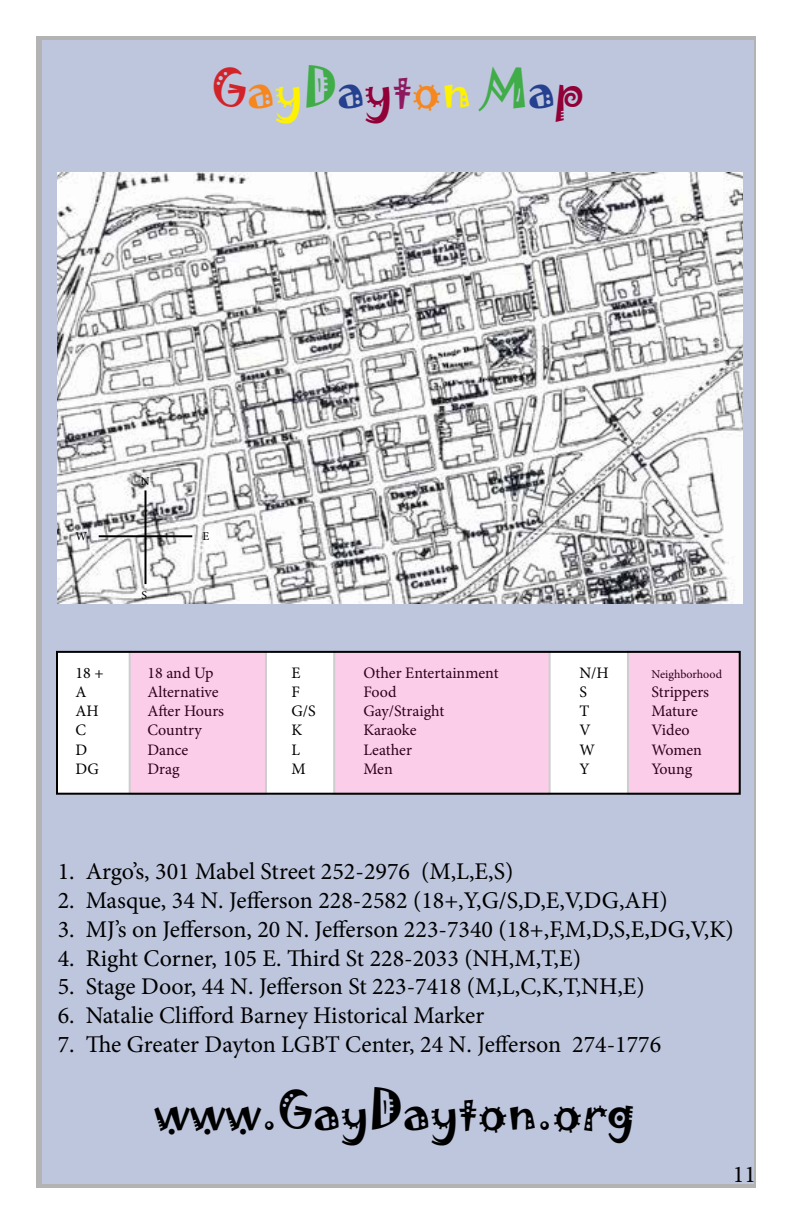
<style>
.page{position:relative;width:792px;height:1224px;background:#fff}
.page>*{position:absolute;margin:0;border:0;box-sizing:border-box;transform-origin:0 0}
.t1{font:48px "Jokerman";color:#000}
.t2{font:48px "Jokerman";color:#f6871f}
.t3{font:24px "Minion Pro";color:#000}
.t4{font:16px "Minion Pro";color:#000}
.t5{font:12px "Minion Pro";color:#000}
.s1{color:#d2232a}
.s2{color:#fff200}
.s3{color:#41ad49}
.s4{color:#25408f}
.s5{color:#910036}
.s6{color:#8d1a5f}
</style>
<div class="page">
<div style="left:36px;top:36px;width:720px;height:1152px;background:#bec6dd"></div>
<img style="left:58px;top:173px;width:685px;height:430px">
<hr style="left:144px;top:490px;width:2px;height:94px;background:#000">
<hr style="left:99px;top:535px;width:93px;height:2px;background:#000">
<div style="left:57px;top:652px;width:683px;height:142px;background:#fff"></div>
<div style="left:130px;top:652px;width:136px;height:142px;background:#fbcde8"></div>
<div style="left:129px;top:651px;width:138px;height:144px;border:2px solid #000"></div>
<div style="left:334px;top:652px;width:216px;height:142px;background:#fbcde8"></div>
<div style="left:333px;top:651px;width:218px;height:144px;border:2px solid #000"></div>
<div style="left:628px;top:652px;width:112px;height:142px;background:#fbcde8"></div>
<div style="left:627px;top:651px;width:114px;height:144px;border:2px solid #000"></div>
<h1 class="t2" style="left:212px;top:54px;width:374px"><span class="s1">G</span>a<span class="s2">y</span><span class="s3">D</span><span class="s4">a</span><span class="s5">y</span><span class="s6">t</span>o<span class="s2">n</span> <span class="s3">M</span><span class="s4">a</span><span class="s5">p</span></h1>
<p class="t5" style="left:141px;top:473px;width:10px">N</p>
<p class="t5" style="left:76px;top:528px;width:13px">W</p>
<p class="t5" style="left:202px;top:528px;width:8px">E</p>
<p class="t5" style="left:142px;top:587px;width:7px">S</p>
<p class="t4" style="left:75px;top:662px;width:30px">18 +</p>
<p class="t4" style="left:147px;top:662px;width:68px">18 and Up</p>
<p class="t4" style="left:291px;top:662px;width:11px">E</p>
<p class="t4" style="left:363px;top:662px;width:137px">Other Entertainment</p>
<p class="t4" style="left:579px;top:662px;width:31px">N/H</p>
<p class="t5" style="left:651px;top:666px;width:72px">Neighborhood</p>
<p class="t4" style="left:75px;top:681px;width:13px">A</p>
<p class="t4" style="left:147px;top:681px;width:73px">Alternative</p>
<p class="t4" style="left:291px;top:681px;width:10px">F</p>
<p class="t4" style="left:363px;top:681px;width:35px">Food</p>
<p class="t4" style="left:579px;top:681px;width:9px">S</p>
<p class="t4" style="left:651px;top:681px;width:59px">Strippers</p>
<p class="t4" style="left:75px;top:700px;width:25px">AH</p>
<p class="t4" style="left:147px;top:700px;width:78px">After Hours</p>
<p class="t4" style="left:291px;top:700px;width:26px">G/S</p>
<p class="t4" style="left:363px;top:700px;width:82px">Gay/Straight</p>
<p class="t4" style="left:579px;top:700px;width:11px">T</p>
<p class="t4" style="left:651px;top:700px;width:48px">Mature</p>
<p class="t4" style="left:75px;top:720px;width:12px">C</p>
<p class="t4" style="left:147px;top:720px;width:56px">Country</p>
<p class="t4" style="left:291px;top:720px;width:12px">K</p>
<p class="t4" style="left:363px;top:720px;width:55px">Karaoke</p>
<p class="t4" style="left:579px;top:720px;width:13px">V</p>
<p class="t4" style="left:651px;top:720px;width:40px">Video</p>
<p class="t4" style="left:75px;top:739px;width:13px">D</p>
<p class="t4" style="left:147px;top:739px;width:42px">Dance</p>
<p class="t4" style="left:291px;top:739px;width:10px">L</p>
<p class="t4" style="left:363px;top:739px;width:50px">Leather</p>
<p class="t4" style="left:579px;top:739px;width:17px">W</p>
<p class="t4" style="left:651px;top:739px;width:52px">Women</p>
<p class="t4" style="left:75px;top:758px;width:25px">DG</p>
<p class="t4" style="left:147px;top:758px;width:34px">Drag</p>
<p class="t4" style="left:291px;top:758px;width:16px">M</p>
<p class="t4" style="left:363px;top:758px;width:31px">Men</p>
<p class="t4" style="left:579px;top:758px;width:12px">Y</p>
<p class="t4" style="left:651px;top:758px;width:42px">Young</p>
<p class="t3" style="left:58px;top:855px;width:457px">1. Argo’s, 301 Mabel Street 252-2976 (M,L,E,S)</p>
<p class="t3" style="left:58px;top:884px;width:611px">2. Masque, 34 N. Jefferson 228-2582 (18+,Y,G/S,D,E,V,DG,AH)</p>
<p class="t3" style="left:58px;top:913px;width:678px">3. MJ’s on Jefferson, 20 N. Jefferson 223-7340 (18+,F,M,D,S,E,DG,V,K)</p>
<p class="t3" style="left:58px;top:942px;width:525px">4. Right Corner, 105 E. Third St 228-2033 (NH,M,T,E)</p>
<p class="t3" style="left:58px;top:971px;width:589px">5. Stage Door, 44 N. Jefferson St 223-7418 (M,L,C,K,T,NH,E)</p>
<p class="t3" style="left:58px;top:999px;width:428px">6. Natalie Clifford Barney Historical Marker</p>
<p class="t3" style="left:58px;top:1028px;width:605px">7. The Greater Dayton LGBT Center, 24 N. Jefferson 274-1776</p>
<h1 class="t1" style="left:155px;top:1076px;width:483px">www.GayDayton.org</h1>
<p class="t3" style="left:733px;top:1159px;width:25px">11</p>
</div>
